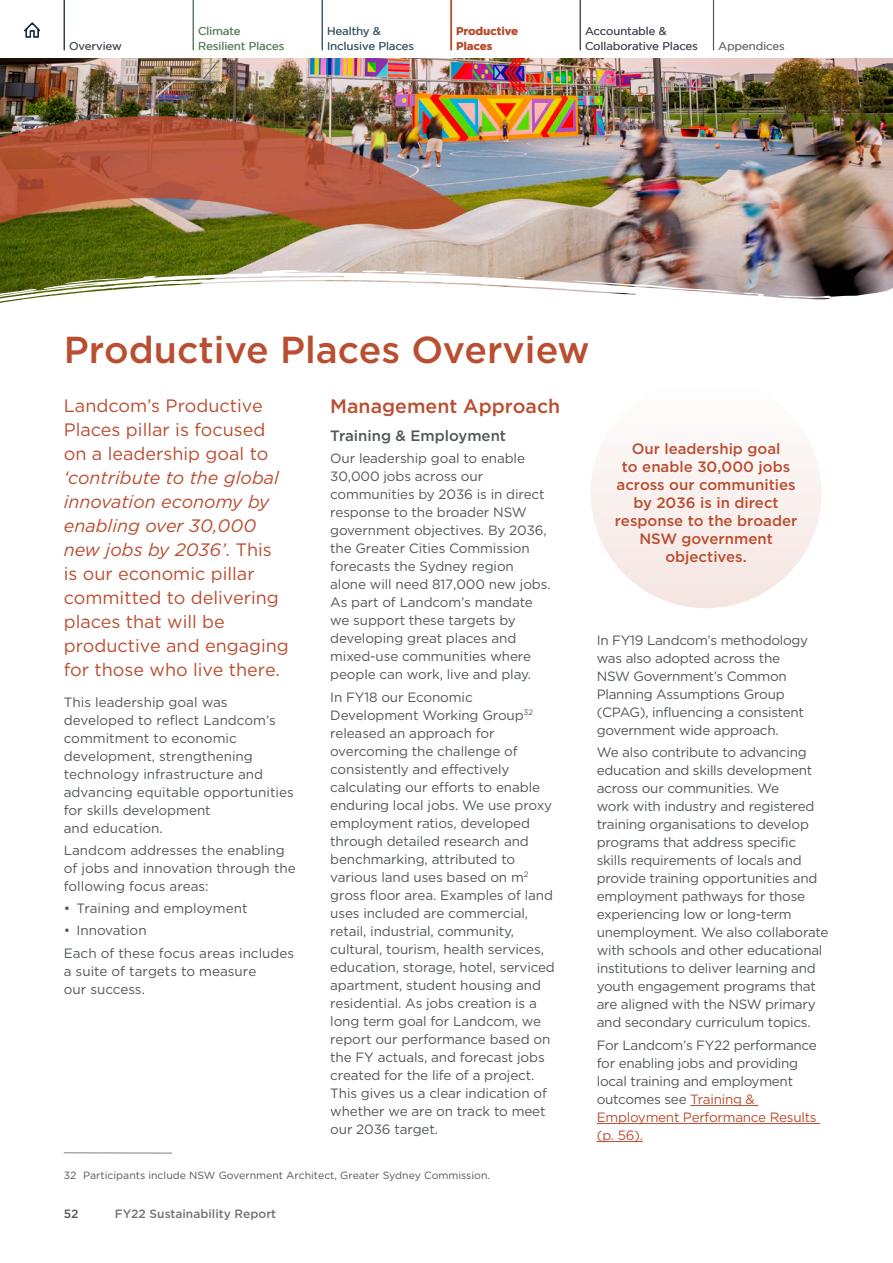
<style>
.page{position:relative;width:893px;height:1263px;background:#fff}
.page>*{position:absolute;margin:0;border:0;box-sizing:border-box;transform-origin:0 0}
.Heading_1_-_Green{font:500 37.5px "Gotham";color:#ba4e31}
.Heading_2_-_Orange{font:500 19.5px "Gotham";color:#ba4e31}
.Intro_Para{font:18px/24px "Gotham";color:#ba4e31}
.Pull_Quote_-_Healthy{font:500 15px/18px "Gotham";color:#ba4e31;text-align:center}
.Heading_3{font:500 15px "Gotham";color:#525759}
.Normal_Body{font:13.5px/18px "Gotham";letter-spacing:-.01em;color:#525759}
.t1{font:500 12px "Gotham";color:#747476}
.t2{font:500 12px "Gotham";color:#525759}
.t3{font:11.25px/15px "Gotham";color:#423f55}
.t4{font:11.25px/15px "Gotham";color:#265162}
.t5{font:11.25px/15px "Gotham";color:#518655}
.t6{font:700 11.25px/15px "Gotham";color:#ba4e31}
.t7{font:11.25px "Gotham";color:#747476}
.t8{font:11.25px "Gotham";color:#424b54}
.Footnote{font:10.5px "Gotham";color:#525759}
.s1{font-style:italic}
.s2{color:#ba4e31}
</style>
<div class="page">
<img style="left:0;top:58px;width:893px;height:191px">
<svg style="left:0;top:249px;width:893px;height:359px"></svg>
<svg style="left:574px;top:280px;width:162px;height:13px"></svg>
<svg style="left:403px;top:271px;width:53px;height:4px"></svg>
<svg style="left:65px;top:277px;width:69px;height:7px"></svg>
<svg style="left:362px;top:270px;width:35px;height:3px"></svg>
<svg style="left:308px;top:447px;width:49px;height:2px"></svg>
<svg style="left:411px;top:439px;width:30px;height:2px"></svg>
<svg style="left:14px;top:474px;width:41px;height:10px"></svg>
<svg style="left:90px;top:463px;width:20px;height:3px"></svg>
<svg style="left:165px;top:459px;width:66px;height:9px"></svg>
<svg style="left:0;top:493px;width:24px;height:8px"></svg>
<svg style="left:349px;top:458px;width:13px;height:1px"></svg>
<svg style="left:25px;top:432px;width:14px;height:4px"></svg>
<svg style="left:0;top:436px;width:15px;height:11px"></svg>
<svg style="left:254px;top:458px;width:49px;height:9px"></svg>
<svg style="left:451px;top:405px;width:442px;height:54px"></svg>
<hr style="left:690px;top:1105px;width:68px;height:1px;background:#ba4e31">
<hr style="left:597px;top:1123px;width:223px;height:1px;background:#ba4e31">
<hr style="left:597px;top:1141px;width:46px;height:1px;background:#ba4e31">
<svg style="left:63px;top:1152px;width:109px;height:2px"></svg>
<div style="left:590px;top:377px;width:232px;height:231px;background:linear-gradient(to bottom,#fff,#f4e5e0);border-radius:50%"></div>
<hr style="left:64px;top:0;width:1px;height:50px;background:#132934">
<hr style="left:193px;top:0;width:1px;height:50px;background:#518655">
<hr style="left:322px;top:0;width:1px;height:50px;background:#265162">
<hr style="left:450px;top:0;width:2px;height:50px;background:#ba4e31">
<hr style="left:580px;top:0;width:1px;height:50px;background:#423f55">
<hr style="left:713px;top:0;width:1px;height:50px;background:#525759">
<svg style="left:24px;top:22px;width:16px;height:16px"></svg>
<p class="t8" style="left:69px;top:40px;width:54px">Overview</p>
<p class="t5" style="left:198px;top:24px;width:88px">Climate<br>Resilient Places</p>
<p class="t4" style="left:327px;top:24px;width:88px">Healthy &amp;<br>Inclusive Places</p>
<p class="t6" style="left:456px;top:23px;width:64px">Productive<br>Places</p>
<p class="t3" style="left:585px;top:24px;width:114px">Accountable &amp;<br>Collaborative Places</p>
<p class="t7" style="left:718px;top:40px;width:68px">Appendices</p>
<p class="Heading_1_-_Green" style="left:64px;top:328px;width:527px">Productive Places Overview</p>
<p class="Intro_Para" style="left:64px;top:393px;width:227px">Landcom’s Productive<br>Places pillar is focused on a leadership goal to <span class="s1">‘contribute to the global innovation economy by enabling over 30,000 new jobs by 2036’</span>. This is our economic pillar committed to delivering places that will be productive and engaging for those who live there.</p>
<p class="Normal_Body" style="left:64px;top:693px;width:231px">This leadership goal was developed to reflect Landcom’s commitment to economic development, strengthening technology infrastructure and advancing equitable opportunities for skills development<br>and education.</p>
<p class="Normal_Body" style="left:64px;top:841px;width:233px">Landcom addresses the enabling of jobs and innovation through the following focus areas:</p>
<p class="Normal_Body" style="left:64px;top:899px;width:185px">• Training and employment</p>
<p class="Normal_Body" style="left:64px;top:921px;width:84px">• Innovation</p>
<p class="Normal_Body" style="left:64px;top:944px;width:232px">Each of these focus areas includes a suite of targets to measure<br>our success.</p>
<p class="Heading_2_-_Orange" style="left:330px;top:395px;width:231px">Management Approach</p>
<p class="Heading_3" style="left:330px;top:427px;width:177px">Training &amp; Employment</p>
<p class="Normal_Body" style="left:330px;top:449px;width:222px">Our leadership goal to enable<br>30,000 jobs across our communities by 2036 is in direct response to the broader NSW government objectives. By 2036, the Greater Cities Commission forecasts the Sydney region alone will need 817,000 new jobs.<br>As part of Landcom’s mandate we support these targets by developing great places and mixed-use communities where people can work, live and play.</p>
<p class="Normal_Body" style="left:330px;top:688px;width:226px">In FY18 our Economic<br>Development Working Group<sup>32 </sup>released an approach for overcoming the challenge of consistently and effectively calculating our efforts to enable enduring local jobs. We use proxy employment ratios, developed through detailed research and benchmarking, attributed to various land uses based on m<sup>2 </sup>gross floor area. Examples of land uses included are commercial, retail, industrial, community, cultural, tourism, health services, education, storage, hotel, serviced apartment, student housing and residential. As jobs creation is a long term goal for Landcom, we report our performance based on the FY actuals, and forecast jobs created for the life of a project.<br>This gives us a clear indication of whether we are on track to meet our 2036 target.</p>
<p class="Pull_Quote_-_Healthy" style="left:615px;top:439px;width:184px">Our leadership goal<br>to enable 30,000 jobs across our communities by 2036 is in direct response to the broader<br>NSW government objectives.</p>
<p class="Normal_Body" style="left:597px;top:631px;width:213px">In FY19 Landcom’s methodology was also adopted across the<br>NSW Government’s Common<br>Planning Assumptions Group (CPAG), influencing a consistent government wide approach.</p>
<p class="Normal_Body" style="left:597px;top:743px;width:233px">We also contribute to advancing education and skills development across our communities. We<br>work with industry and registered training organisations to develop programs that address specific skills requirements of locals and provide training opportunities and employment pathways for those experiencing low or long-term unemployment. We also collaborate with schools and other educational institutions to deliver learning and youth engagement programs that are aligned with the NSW primary and secondary curriculum topics.</p>
<p class="Normal_Body" style="left:597px;top:1036px;width:222px">For Landcom’s FY22 performance for enabling jobs and providing local training and employment outcomes see <span class="s2">Training &amp;<br>Employment Performance Results (p. 56).</span></p>
<p class="Footnote" style="left:64px;top:1170px;width:428px">32 Participants include NSW Government Architect, Greater Sydney Commission.</p>
<p class="t2" style="left:64px;top:1207px;width:16px">52</p>
<p class="t1" style="left:115px;top:1207px;width:163px">FY22 Sustainability Report</p>
</div>
